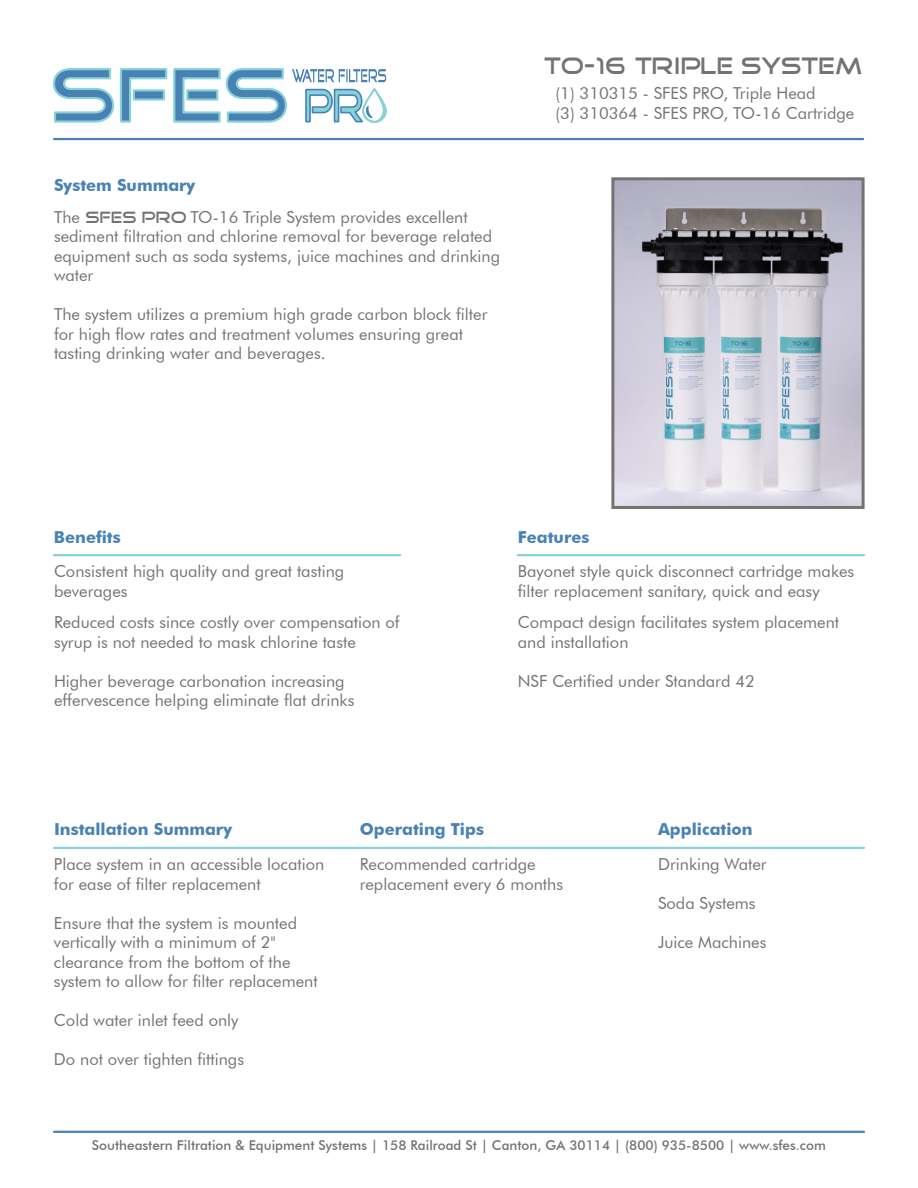
<style>
.page{position:relative;width:918px;height:1188px;background:#fff}
.page>*{position:absolute;margin:0;border:0;box-sizing:border-box;transform-origin:0 0}
.t1{font:24px "Good Times";color:#757372}
.t2{font:16.5px/19.5px "Futura BT";color:#757372}
.t3{font:700 16.5px "Futura BT";color:#4882b4}
.t4{font:500 13.5px "Futura BT";color:#757372}
.s1{font-weight:700;color:#4882b4}
.s2{font-family:"Good Times"}
</style>
<div class="page">
<img style="left:615px;top:181px;width:246px;height:324px">
<hr style="left:54px;top:138px;width:809px;height:2px;background:#4882b4">
<hr style="left:54px;top:847px;width:810px;height:2px;background:#87d2d6">
<hr style="left:518px;top:554px;width:346px;height:2px;background:#87d2d6">
<hr style="left:54px;top:554px;width:346px;height:2px;background:#87d2d6">
<hr style="left:54px;top:1131px;width:810px;height:2px;background:#4882b4">
<div style="left:611px;top:177px;width:254px;height:332px;border:3px solid #757372"></div>
<svg style="left:53px;top:68px;width:334px;height:55px"></svg>
<p class="t2" style="left:54px;top:171px;width:415px;line-height:31.5px"><span class="s1">System Summary<br></span>The <span class="s2">SFES PRO</span> TO-16 Triple System provides excellent</p>
<p class="t2" style="left:54px;top:228px;width:448px">sediment filtration and chlorine removal for beverage related equipment such as soda systems, juice machines and drinking water</p>
<p class="t2" style="left:54px;top:306px;width:435px">The system utilizes a premium high grade carbon block filter for high flow rates and treatment volumes ensuring great tasting drinking water and beverages.</p>
<h1 class="t1" style="left:544px;top:58px;width:320px">TO-16 TRIPLE SYSTEM</h1>
<p class="t2" style="left:556px;top:85px;width:300px">(1) 310315 - SFES PRO, Triple Head<br>(3) 310364 - SFES PRO, TO-16 Cartridge</p>
<p class="t3" style="left:54px;top:530px;width:68px">Benefits</p>
<p class="t3" style="left:518px;top:530px;width:73px">Features</p>
<p class="t2" style="left:54px;top:563px;width:292px">Consistent high quality and great tasting beverages</p>
<p class="t2" style="left:54px;top:614px;width:347px">Reduced costs since costly over compensation of syrup is not needed to mask chlorine taste</p>
<p class="t2" style="left:54px;top:673px;width:302px">Higher beverage carbonation increasing effervescence helping eliminate flat drinks</p>
<p class="t2" style="left:518px;top:563px;width:338px">Bayonet style quick disconnect cartridge makes filter replacement sanitary, quick and easy</p>
<p class="t2" style="left:518px;top:614px;width:323px">Compact design facilitates system placement and installation</p>
<p class="t2" style="left:518px;top:673px;width:238px">NSF Certified under Standard 42</p>
<p class="t3" style="left:54px;top:823px;width:180px">Installation Summary</p>
<p class="t3" style="left:360px;top:823px;width:126px">Operating Tips</p>
<p class="t3" style="left:658px;top:823px;width:96px">Application</p>
<p class="t2" style="left:54px;top:856px;width:272px">Place system in an accessible location for ease of filter replacement</p>
<p class="t2" style="left:54px;top:915px;width:265px">Ensure that the system is mounted vertically with a minimum of 2" clearance from the bottom of the system to allow for filter replacement</p>
<p class="t2" style="left:54px;top:1012px;width:186px">Cold water inlet feed only</p>
<p class="t2" style="left:54px;top:1051px;width:192px">Do not over tighten fittings</p>
<p class="t2" style="left:360px;top:856px;width:205px">Recommended cartridge replacement every 6 months</p>
<p class="t2" style="left:658px;top:856px;width:110px">Drinking Water</p>
<p class="t2" style="left:658px;top:895px;width:99px">Soda Systems</p>
<p class="t2" style="left:658px;top:934px;width:110px">Juice Machines</p>
<p class="t4" style="left:92px;top:1140px;width:735px">Southeastern Filtration &amp; Equipment Systems | 158 Railroad St | Canton, GA 30114 | (800) 935-8500 | www.sfes.com</p>
</div>
